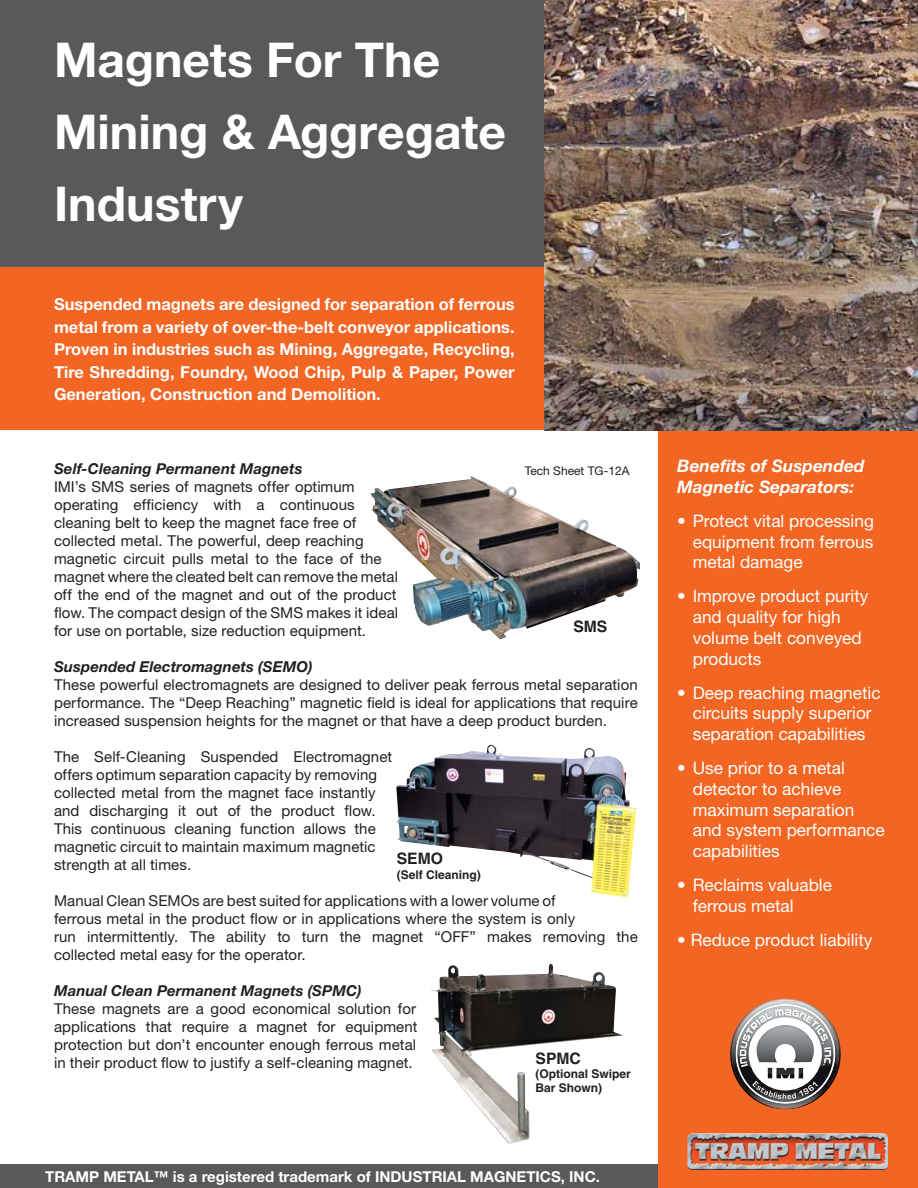
<style>
.page{position:relative;width:918px;height:1188px;background:#fff}
.page>*{position:absolute;margin:0;border:0;box-sizing:border-box;transform-origin:0 0}
.t1{font:700 48px/72px "Helvetica Neue";color:#fff}
.t2{font:17.25px/20.7px "Helvetica Neue";color:#fff}
.t3{font:italic 700 17.25px/20.7px "Helvetica Neue";color:#fff}
.t4{font:700 16.5px/22.5px "Helvetica Neue";color:#fff;text-align:justify}
.t5{font:700 15.75px "Helvetica";color:#231f20}
.t6{font:15px/18px "Helvetica Neue";letter-spacing:.005em;color:#231f20}
.t7{font:700 15px "Helvetica Neue";color:#fff}
.t8{font:700 12px/14.4px "Helvetica";color:#231f20}
.t9{font:12px "Helvetica Neue";color:#231f20}
.s1{font-weight:700;font-style:italic}
</style>
<div class="page">
<div style="left:0;top:266px;width:918px;height:922px;background:#f26522"></div>
<div style="left:0;top:430px;width:657px;height:758px;background:#fff"></div>
<img style="left:431px;top:964px;width:192px;height:180px">
<div style="left:0;top:1164px;width:657px;height:24px;background:#58595b"></div>
<div style="left:0;top:0;width:918px;height:267px;background:#58595b"></div>
<img style="left:370px;top:476px;width:270px;height:163px">
<img style="left:396px;top:745px;width:240px;height:152px">
<img style="left:545px;top:0;width:373px;height:430px">
<svg style="left:730px;top:999px;width:111px;height:110px"></svg>
<img style="left:687px;top:1133px;width:201px;height:36px">
<p class="t1" style="left:54px;top:28px;width:454px">Magnets For The<br>Mining &amp; Aggregate<br>Industry</p>
<p class="t4" style="left:54px;top:294px;width:462px">Suspended magnets are designed for separation of ferrous metal from a variety of over-the-belt conveyor applications.<br>Proven in industries such as Mining, Aggregate, Recycling, Tire Shredding, Foundry, Wood Chip, Pulp &amp; Paper, Power Generation, Construction and Demolition.</p>
<p class="t9" style="left:525px;top:466px;width:106px">Tech Sheet TG-12A</p>
<p class="t3" style="left:677px;top:457px;width:189px">Benefits of Suspended<br>Magnetic Separators:</p>
<p class="t2" style="left:693px;top:512px;width:183px;text-align:justify;text-indent:-16px">• Protect vital processing equipment from ferrous metal damage</p>
<p class="t2" style="left:693px;top:588px;width:177px;text-indent:-16px">• Improve product purity and quality for high volume belt conveyed products</p>
<p class="t2" style="left:677px;top:684px;width:205px;text-align:center">• Deep reaching magnetic circuits supply superior separation capabilities</p>
<p class="t2" style="left:693px;top:760px;width:194px;text-indent:-16px">• Use prior to a metal detector to achieve maximum separation and system performance capabilities</p>
<p class="t2" style="left:693px;top:877px;width:141px;text-indent:-16px">• Reclaims valuable ferrous metal</p>
<p class="t2" style="left:677px;top:932px;width:197px">• Reduce product liability</p>
<p class="t6" style="left:54px;top:461px;width:346px"><span class="s1">Self-Cleaning Permanent Magnets<br></span>IMI’s SMS series of magnets offer optimum operating efficiency with a continuous cleaning belt to keep the magnet face free of collected metal. The powerful, deep reaching magnetic circuit pulls metal to the face of the magnet where the cleated belt can remove the metal off the end of the magnet and out of the product flow. The compact design of the SMS makes it ideal for use on portable, size reduction equipment.</p>
<p class="t6" style="left:54px;top:659px;width:585px"><span class="s1">Suspended Electromagnets (SEMO)<br></span>These powerful electromagnets are designed to deliver peak ferrous metal separation performance. The “Deep Reaching” magnetic field is ideal for applications that require increased suspension heights for the magnet or that have a deep product burden.</p>
<p class="t6" style="left:54px;top:749px;width:340px">The Self-Cleaning Suspended Electromagnet offers optimum separation capacity by removing collected metal from the magnet face instantly and discharging it out of the product flow.<br>This continuous cleaning function allows the magnetic circuit to maintain maximum magnetic strength at all times.</p>
<p class="t6" style="left:54px;top:893px;width:585px">Manual Clean SEMOs are best suited for applications with a lower volume of<br>ferrous metal in the product flow or in applications where the system is only<br>run intermittently. The ability to turn the magnet “OFF” makes removing the collected metal easy for the operator.</p>
<p class="t6" style="left:54px;top:983px;width:365px"><span class="s1">Manual Clean Permanent Magnets (SPMC)<br></span>These magnets are a good economical solution for applications that require a magnet for equipment protection but don’t encounter enough ferrous metal in their product flow to justify a self-cleaning magnet.</p>
<p class="t5" style="left:573px;top:620px;width:36px">SMS</p>
<p class="t5" style="left:397px;top:853px;width:48px">SEMO</p>
<p class="t8" style="left:397px;top:868px;width:86px">(Self Cleaning)</p>
<p class="t5" style="left:536px;top:1052px;width:47px">SPMC</p>
<p class="t8" style="left:536px;top:1068px;width:97px">(Optional Swiper<br>Bar Shown)</p>
<p class="t7" style="left:45px;top:1171px;width:556px">TRAMP METAL™ is a registered trademark of INDUSTRIAL MAGNETICS, INC.</p>
</div>
